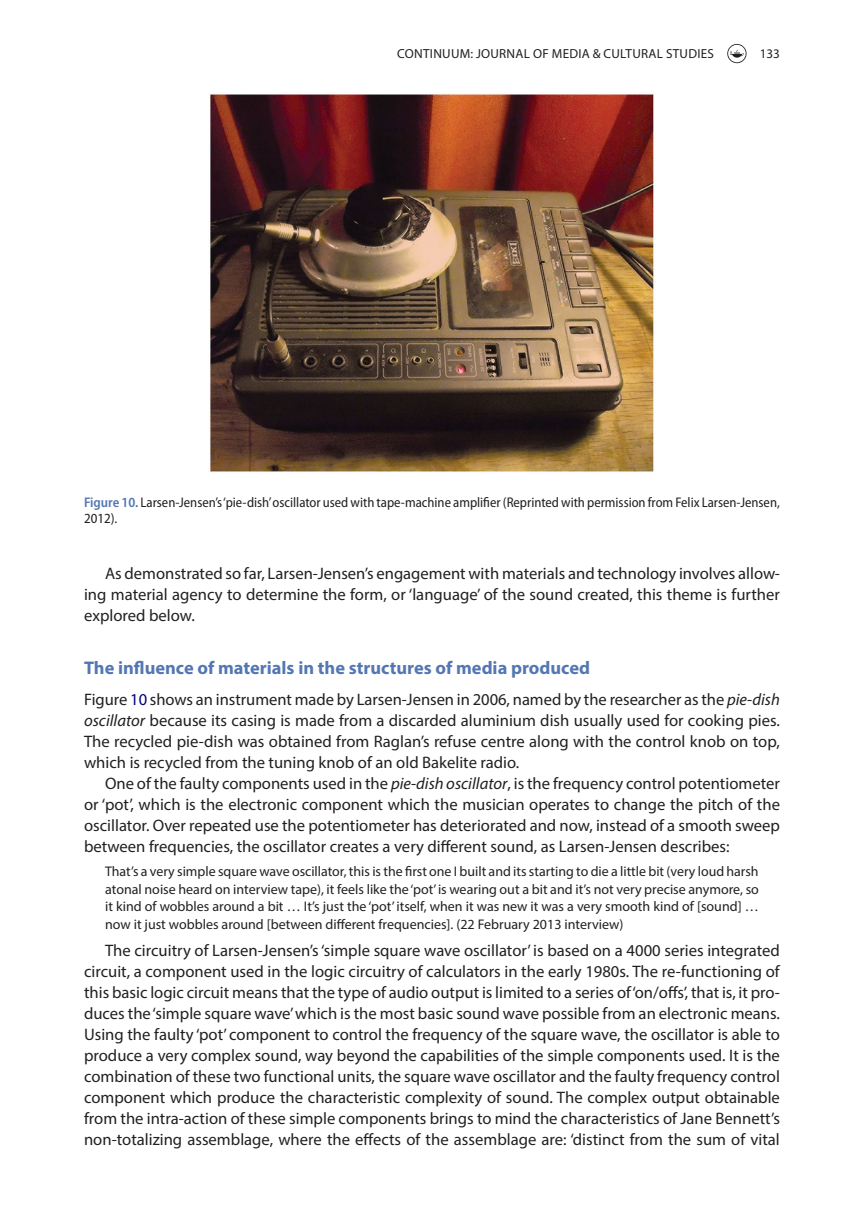
<style>
.page{position:relative;width:864px;height:1231px;background:#fff}
.page>*{position:absolute;margin:0;border:0;box-sizing:border-box;transform-origin:0 0}
.t1{font:700 18.38px "Myriad Pro";color:#5477b3}
.t2{font:16.62px/21px "Myriad Pro";color:#231f20;text-align:justify}
.t3{font:14px/17.5px "Myriad Pro";color:#231f20;text-align:justify}
.t4{font:semi-condensed 14px/15.8px "Myriad Pro";color:#231f20}
.t5{font:13.12px "Myriad Pro";letter-spacing:.02em;color:#231f20}
.s1{font-weight:600;color:#5477b3}
.s2{color:#000080}
.s3{font-style:italic}
</style>
<div class="page">
<svg style="left:727px;top:44px;width:19px;height:19px"></svg>
<img style="left:210px;top:94px;width:444px;height:378px">
<p class="t5" style="left:397px;top:45px;width:318px">CONTINUUM: JOURNAL OF MEDIA &amp; CULTURAL STUDIES</p>
<p class="t5" style="left:759px;top:45px;width:22px">133</p>
<p class="t4" style="left:84px;top:495px;width:697px"><span class="s1">Figure 10.</span> Larsen-Jensen’s ‘pie-dish’ oscillator used with tape-machine amplifier (Reprinted with permission from Felix Larsen-Jensen,<br>2012).</p>
<p class="t2" style="left:84px;top:562px;width:697px;text-indent:21px">As demonstrated so far, Larsen-Jensen’s engagement with materials and technology involves allow&shy;ing material agency to determine the form, or ‘language’ of the sound created, this theme is further explored below.</p>
<p class="t1" style="left:84px;top:655px;width:507px">The influence of materials in the structures of media produced</p>
<p class="t2" style="left:84px;top:688px;width:697px">Figure <span class="s2">10</span> shows an instrument made by Larsen-Jensen in 2006, named by the researcher as the <span class="s3">pie</span>-<span class="s3">dish oscillator</span> because its casing is made from a discarded aluminium dish usually used for cooking pies.<br>The recycled pie-dish was obtained from Raglan’s refuse centre along with the control knob on top, which is recycled from the tuning knob of an old Bakelite radio.</p>
<p class="t2" style="left:84px;top:772px;width:697px;text-indent:21px">One of the faulty components used in the <span class="s3">pie</span>-<span class="s3">dish oscillator</span>, is the frequency control potentiometer or ‘pot’, which is the electronic component which the musician operates to change the pitch of the oscillator. Over repeated use the potentiometer has deteriorated and now, instead of a smooth sweep between frequencies, the oscillator creates a very different sound, as Larsen-Jensen describes:</p>
<p class="t3" style="left:105px;top:862px;width:655px">That’s a very simple square wave oscillator, this is the first one I built and its starting to die a little bit (very loud harsh atonal noise heard on interview tape), it feels like the ‘pot’ is wearing out a bit and it’s not very precise anymore, so it kind of wobbles around a bit … It’s just the ‘pot’ itself, when it was new it was a very smooth kind of [sound] … now it just wobbles around [between different frequencies]. (22 February 2013 interview)</p>
<p class="t2" style="left:84px;top:939px;width:697px;text-indent:21px">The circuitry of Larsen-Jensen’s ‘simple square wave oscillator’ is based on a 4000 series integrated circuit, a component used in the logic circuitry of calculators in the early 1980s. The re-functioning of this basic logic circuit means that the type of audio output is limited to a series of ‘on/offs’, that is, it pro&shy;duces the ‘simple square wave’ which is the most basic sound wave possible from an electronic means.<br>Using the faulty ‘pot’ component to control the frequency of the square wave, the oscillator is able to produce a very complex sound, way beyond the capabilities of the simple components used. It is the combination of these two functional units, the square wave oscillator and the faulty frequency control component which produce the characteristic complexity of sound. The complex output obtainable from the intra-action of these simple components brings to mind the characteristics of Jane Bennett’s non-totalizing assemblage, where the effects of the assemblage are: ‘distinct from the sum of vital</p>
</div>
